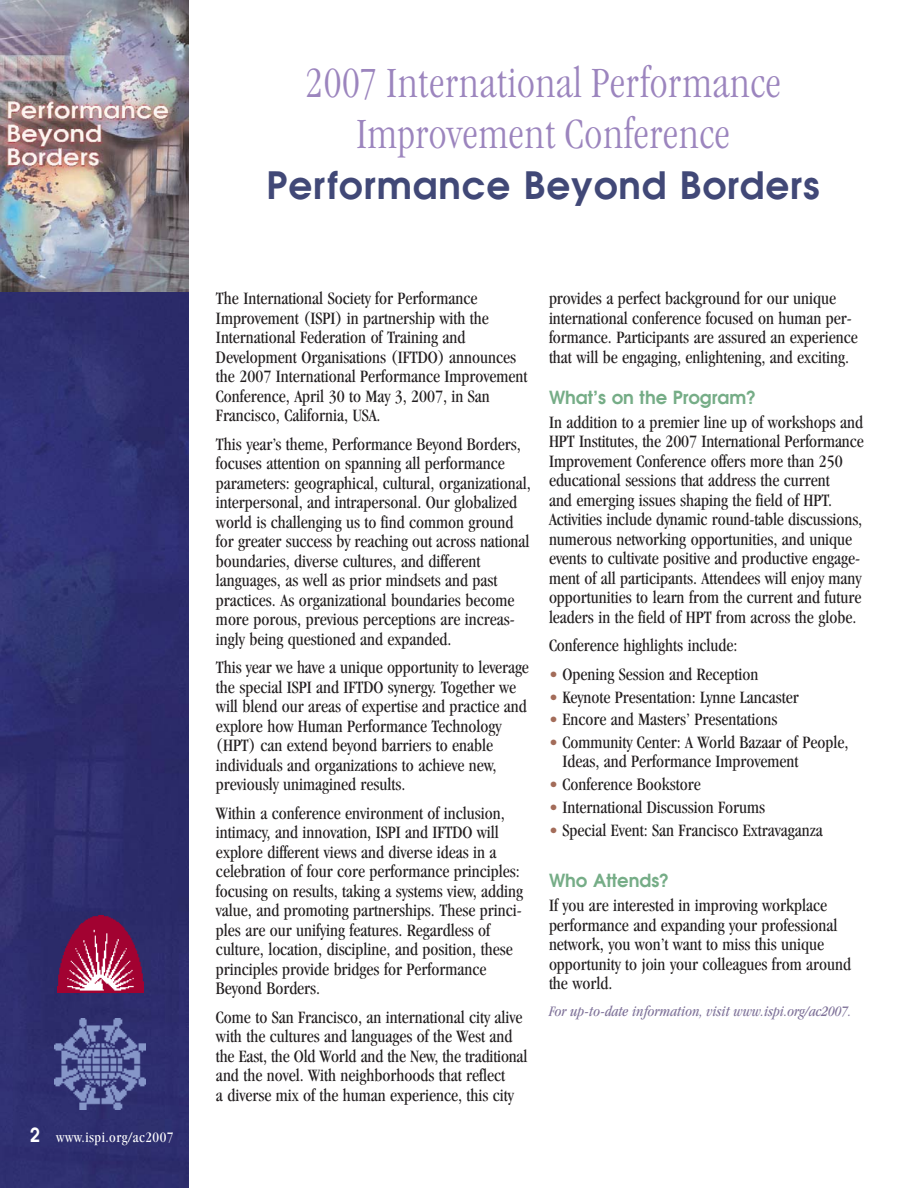
<style>
.page{position:relative;width:918px;height:1188px;background:#fff}
.page>*{position:absolute;margin:0;border:0;box-sizing:border-box;transform-origin:0 0}
.t1{font:300 condensed 42px/51px "Garamond Itc T";color:#9c85be;text-align:center}
.t2{font:600 37.5px "Avant Garde";letter-spacing:.02em;color:#414877}
.t3{font:condensed 18px/19.5px "Garamond";color:#231f20}
.t4{font:600 18px "Avant Garde";color:#76ad87}
.t5{font:italic condensed 15px "Garamond";color:#7f7299}
.t6{font:condensed 15px "Garamond";letter-spacing:.03em;color:#fff}
.s1{font-family:"Avant Garde";font-weight:600;font-stretch:normal;font-size:19.5px}
.s2{color:#a36c59}
</style>
<div class="page">
<img style="left:0;top:291px;width:189px;height:897px">
<img style="left:54px;top:1018px;width:91px;height:91px">
<img style="left:0;top:0;width:189px;height:291px">
<img style="left:57px;top:915px;width:87px;height:77px">
<p class="t6" style="left:30px;top:1132px;width:145px"><span class="s1">2</span> www.ispi.org/ac2007</p>
<h1 class="t1" style="left:305px;top:60px;width:478px">2007 International Performance<br>Improvement Conference</h1>
<h2 class="t2" style="left:267px;top:171px;width:554px">Performance Beyond Borders</h2>
<p class="t3" style="left:216px;top:290px;width:313px">The International Society for Performance Improvement (ISPI) in partnership with the International Federation of Training and Development Organisations (IFTDO) announces the 2007 International Performance Improvement Conference, April 30 to May 3, 2007, in San Francisco, California, USA.</p>
<p class="t3" style="left:216px;top:436px;width:316px">This year’s theme, Performance Beyond Borders, focuses attention on spanning all performance parameters: geographical, cultural, organizational, interpersonal, and intrapersonal. Our globalized world is challenging us to find common ground for greater success by reaching out across national boundaries, diverse cultures, and different languages, as well as prior mindsets and past practices. As organizational boundaries become more porous, previous perceptions are increas&shy;ingly being questioned and expanded.</p>
<p class="t3" style="left:216px;top:659px;width:314px">This year we have a unique opportunity to leverage the special ISPI and IFTDO synergy. Together we will blend our areas of expertise and practice and explore how Human Performance Technology (HPT) can extend beyond barriers to enable individuals and organizations to achieve new, previously unimagined results.</p>
<p class="t3" style="left:216px;top:805px;width:309px">Within a conference environment of inclusion, intimacy, and innovation, ISPI and IFTDO will explore different views and diverse ideas in a celebration of four core performance principles: focusing on results, taking a systems view, adding value, and promoting partnerships. These princi&shy;ples are our unifying features. Regardless of culture, location, discipline, and position, these principles provide bridges for Performance Beyond Borders.</p>
<p class="t3" style="left:216px;top:1009px;width:313px">Come to San Francisco, an international city alive with the cultures and languages of the West and the East, the Old World and the New, the traditional and the novel. With neighborhoods that reflect<br>a diverse mix of the human experience, this city</p>
<p class="t3" style="left:549px;top:290px;width:310px">provides a perfect background for our unique international conference focused on human per&shy;formance. Participants are assured an experience that will be engaging, enlightening, and exciting.</p>
<p class="t4" style="left:549px;top:390px;width:209px">What’s on the Program?</p>
<p class="t3" style="left:549px;top:414px;width:316px">In addition to a premier line up of workshops and HPT Institutes, the 2007 International Performance Improvement Conference offers more than 250 educational sessions that address the current<br>and emerging issues shaping the field of HPT.<br>Activities include dynamic round-table discussions, numerous networking opportunities, and unique events to cultivate positive and productive engage&shy;ment of all participants. Attendees will enjoy many opportunities to learn from the current and future leaders in the field of HPT from across the globe.</p>
<p class="t3" style="left:549px;top:637px;width:190px">Conference highlights include:</p>
<p class="t3" style="left:549px;top:666px;width:211px"><span class="s2">•</span> Opening Session and Reception</p>
<p class="t3" style="left:549px;top:688px;width:251px"><span class="s2">•</span> Keynote Presentation: Lynne Lancaster</p>
<p class="t3" style="left:549px;top:711px;width:230px"><span class="s2">•</span> Encore and Masters’ Presentations</p>
<p class="t3" style="left:563px;top:734px;width:287px;text-indent:-14px"><span class="s2">•</span> Community Center: A World Bazaar of People,<br>Ideas, and Performance Improvement</p>
<p class="t3" style="left:549px;top:776px;width:153px"><span class="s2">•</span> Conference Bookstore</p>
<p class="t3" style="left:549px;top:799px;width:218px"><span class="s2">•</span> International Discussion Forums</p>
<p class="t3" style="left:549px;top:822px;width:275px"><span class="s2">•</span> Special Event: San Francisco Extravaganza</p>
<p class="t4" style="left:549px;top:874px;width:122px">Who Attends?</p>
<p class="t3" style="left:549px;top:897px;width:304px">If you are interested in improving workplace performance and expanding your professional network, you won’t want to miss this unique opportunity to join your colleagues from around the world.</p>
<p class="t5" style="left:549px;top:1006px;width:304px">For up-to-date information, visit www.ispi.org/ac2007.</p>
</div>
